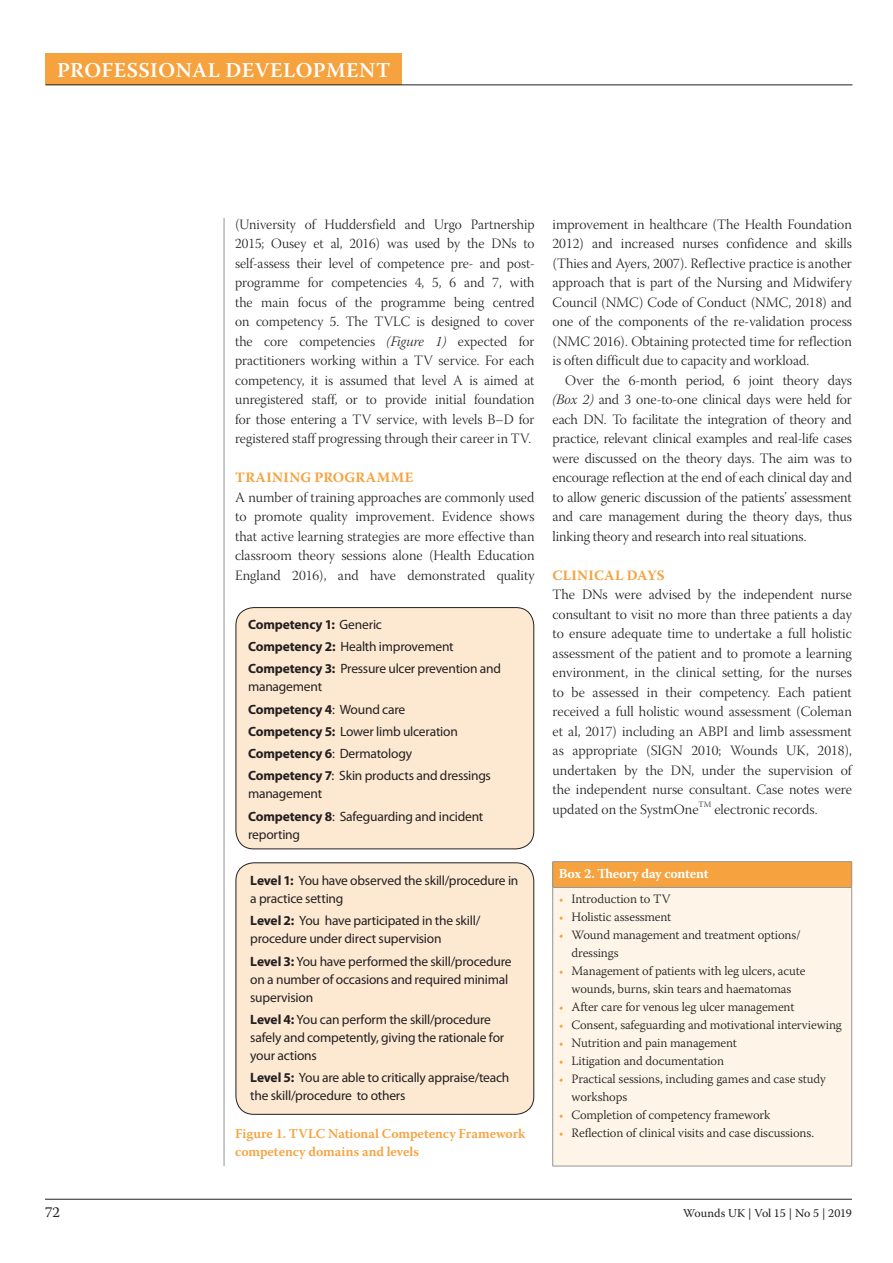
<style>
.page{position:relative;width:893px;height:1263px;background:#fff}
.page>*{position:absolute;margin:0;border:0;box-sizing:border-box;transform-origin:0 0}
.t1{font:600 21px "Warnock Pro";letter-spacing:.02em;color:#fff}
.t2{font:15px "Warnock Pro";color:#231f20}
.t3{font:14.25px/19.5px "Warnock Pro Light Subh";color:#231f20;text-align:justify}
.t4{font:700 14.25px "Warnock Pro";letter-spacing:.025em;color:#f6a23e}
.t5{font:13.5px/22.2px "Myriad Pro";letter-spacing:-.015em;color:#231f20}
.t6{font:600 13.5px/18px "Warnock Pro";letter-spacing:-.005em;color:#f6a23e}
.t7{font:700 13.5px "Warnock Pro";letter-spacing:-.02em;color:#fff}
.t8{font:300 12.75px/18px "Warnock Pro";letter-spacing:-.01em;color:#231f20}
.t9{font:12px "Warnock Pro";letter-spacing:-.005em;color:#231f20}
.t10{font:8.25px "Warnock Pro Light Subh";color:#231f20}
.s1{font-family:"Warnock Pro Light It Subh"}
.s2{font-weight:700}
.s3{color:#f6a23e}
</style>
<div class="page">
<div style="left:46px;top:53px;width:356px;height:32px;background:#f6a23e"></div>
<hr style="left:46px;top:84px;width:806px;height:1px;background:#231f20">
<hr style="left:224px;top:218px;width:1px;height:948px;background:#939598">
<div style="left:236px;top:608px;width:298px;height:241px;background:#fde9d2;border-radius:18px"></div>
<div style="left:236px;top:607px;width:298px;height:242px;border:1px solid #231f20;border-radius:18px"></div>
<div style="left:236px;top:863px;width:298px;height:251px;background:#fde9d2;border-radius:18px"></div>
<div style="left:236px;top:863px;width:298px;height:251px;border:1px solid #231f20;border-radius:18px"></div>
<div style="left:553px;top:862px;width:299px;height:25px;background:#f6a23e"></div>
<div style="left:553px;top:887px;width:299px;height:279px;background:#fef5e8"></div>
<hr style="left:553px;top:861px;width:299px;height:1px;background:#939598">
<svg style="left:552px;top:862px;width:1px;height:25px"></svg>
<svg style="left:851px;top:862px;width:1px;height:25px"></svg>
<hr style="left:553px;top:887px;width:299px;height:1px;background:#939598">
<hr style="left:552px;top:888px;width:1px;height:278px;background:#939598">
<hr style="left:851px;top:888px;width:1px;height:278px;background:#939598">
<hr style="left:553px;top:1166px;width:299px;height:1px;background:#939598">
<hr style="left:45px;top:1199px;width:807px;height:1px;background:#231f20">
<h1 class="t1" style="left:57px;top:57px;width:335px">PROFESSIONAL DEVELOPMENT</h1>
<p class="t3" style="left:235px;top:216px;width:301px">(University of Huddersfield and Urgo Partnership 2015; Ousey et al, 2016) was used by the DNs to self-assess their level of competence pre- and post&shy;programme for competencies 4, 5, 6 and 7, with the main focus of the programme being centred on competency 5. The TVLC is designed to cover the core competencies <span class="s1">(Figure 1)</span> expected for practitioners working within a TV service. For each competency, it is assumed that level A is aimed at unregistered staff, or to provide initial foundation for those entering a TV service, with levels B–D for registered staff progressing through their career in TV.</p>
<p class="t4" style="left:235px;top:469px;width:180px">TRAINING PROGRAMME</p>
<p class="t3" style="left:235px;top:489px;width:301px">A number of training approaches are commonly used to promote quality improvement. Evidence shows that active learning strategies are more effective than classroom theory sessions alone (Health Education England 2016), and have demonstrated quality</p>
<p class="t5" style="left:248px;top:613px;width:255px"><span class="s2">Competency 1:</span> Generic<br><span class="s2">Competency 2:</span> Health improvement<br><span class="s2">Competency 3:</span> Pressure ulcer prevention and</p>
<p class="t5" style="left:248px;top:676px;width:244px">management<br><span class="s2">Competency 4</span>: Wound care<br><span class="s2">Competency 5:</span> Lower limb ulceration<br><span class="s2">Competency 6</span>: Dermatology<br><span class="s2">Competency 7</span>: Skin products and dressings</p>
<p class="t5" style="left:248px;top:783px;width:237px">management<br><span class="s2">Competency 8</span>: Safeguarding and incident</p>
<p class="t5" style="left:248px;top:823px;width:54px">reporting</p>
<p class="t5" style="left:250px;top:871px;width:270px;line-height:18px"><span class="s2">Level 1:</span> You have observed the skill/procedure in a practice setting</p>
<p class="t5" style="left:250px;top:912px;width:232px;line-height:18px"><span class="s2">Level 2:</span> You have participated in the skill/ procedure under direct supervision</p>
<p class="t5" style="left:250px;top:952px;width:263px;line-height:18px"><span class="s2">Level 3:</span> You have performed the skill/procedure on a number of occasions and required minimal supervision</p>
<p class="t5" style="left:250px;top:1010px;width:256px;line-height:18px"><span class="s2">Level 4:</span> You can perform the skill/procedure safely and competently, giving the rationale for your actions</p>
<p class="t5" style="left:250px;top:1068px;width:261px;line-height:18px"><span class="s2">Level 5:</span> You are able to critically appraise/teach the skill/procedure to others</p>
<p class="t6" style="left:235px;top:1124px;width:292px">Figure 1. TVLC National Competency Framework competency domains and levels</p>
<p class="t3" style="left:553px;top:216px;width:301px">improvement in healthcare (The Health Foundation 2012) and increased nurses confidence and skills (Thies and Ayers, 2007). Reflective practice is another approach that is part of the Nursing and Midwifery Council (NMC) Code of Conduct (NMC, 2018) and one of the components of the re-validation process (NMC 2016). Obtaining protected time for reflection is often difficult due to capacity and workload.</p>
<p class="t3" style="left:553px;top:372px;width:301px;text-indent:13px">Over the 6-month period, 6 joint theory days <span class="s1">(Box 2)</span> and 3 one-to-one clinical days were held for each DN. To facilitate the integration of theory and practice, relevant clinical examples and real-life cases were discussed on the theory days. The aim was to encourage reflection at the end of each clinical day and to allow generic discussion of the patients’ assessment and care management during the theory days, thus linking theory and research into real situations.</p>
<p class="t4" style="left:553px;top:566px;width:113px">CLINICAL DAYS</p>
<p class="t3" style="left:553px;top:586px;width:301px">The DNs were advised by the independent nurse consultant to visit no more than three patients a day to ensure adequate time to undertake a full holistic assessment of the patient and to promote a learning environment, in the clinical setting, for the nurses to be assessed in their competency. Each patient received a full holistic wound assessment (Coleman et al, 2017) including an ABPI and limb assessment as appropriate (SIGN 2010; Wounds UK, 2018), undertaken by the DN, under the supervision of the independent nurse consultant. Case notes were updated on the SystmOne</p>
<p class="t10" style="left:698px;top:799px;width:14px">TM</p>
<p class="t3" style="left:714px;top:801px;width:105px">electronic records.</p>
<p class="t7" style="left:559px;top:865px;width:151px">Box 2. Theory day content</p>
<p class="t8" style="left:559px;top:889px;width:113px"><span class="s3">•</span> Introduction to TV</p>
<p class="t8" style="left:559px;top:907px;width:114px"><span class="s3">•</span> Holistic assessment</p>
<p class="t8" style="left:571px;top:925px;width:231px;text-indent:-13px"><span class="s3">•</span> Wound management and treatment options/ dressings</p>
<p class="t8" style="left:559px;top:961px;width:248px;text-align:center"><span class="s3">•</span> Management of patients with leg ulcers, acute wounds, burns, skin tears and haematomas</p>
<p class="t8" style="left:559px;top:997px;width:237px"><span class="s3">•</span> After care for venous leg ulcer management</p>
<p class="t8" style="left:559px;top:1015px;width:285px"><span class="s3">•</span> Consent, safeguarding and motivational interviewing</p>
<p class="t8" style="left:559px;top:1033px;width:180px"><span class="s3">•</span> Nutrition and pain management</p>
<p class="t8" style="left:559px;top:1051px;width:167px"><span class="s3">•</span> Litigation and documentation</p>
<p class="t8" style="left:571px;top:1069px;width:256px;text-indent:-13px"><span class="s3">•</span> Practical sessions, including games and case study workshops</p>
<p class="t8" style="left:559px;top:1105px;width:213px"><span class="s3">•</span> Completion of competency framework</p>
<p class="t8" style="left:559px;top:1123px;width:257px"><span class="s3">•</span> Reflection of clinical visits and case discussions.</p>
<p class="t2" style="left:45px;top:1203px;width:16px">72</p>
<p class="t9" style="left:683px;top:1205px;width:170px">Wounds UK | Vol 15 | No 5 | 2019</p>
</div>
